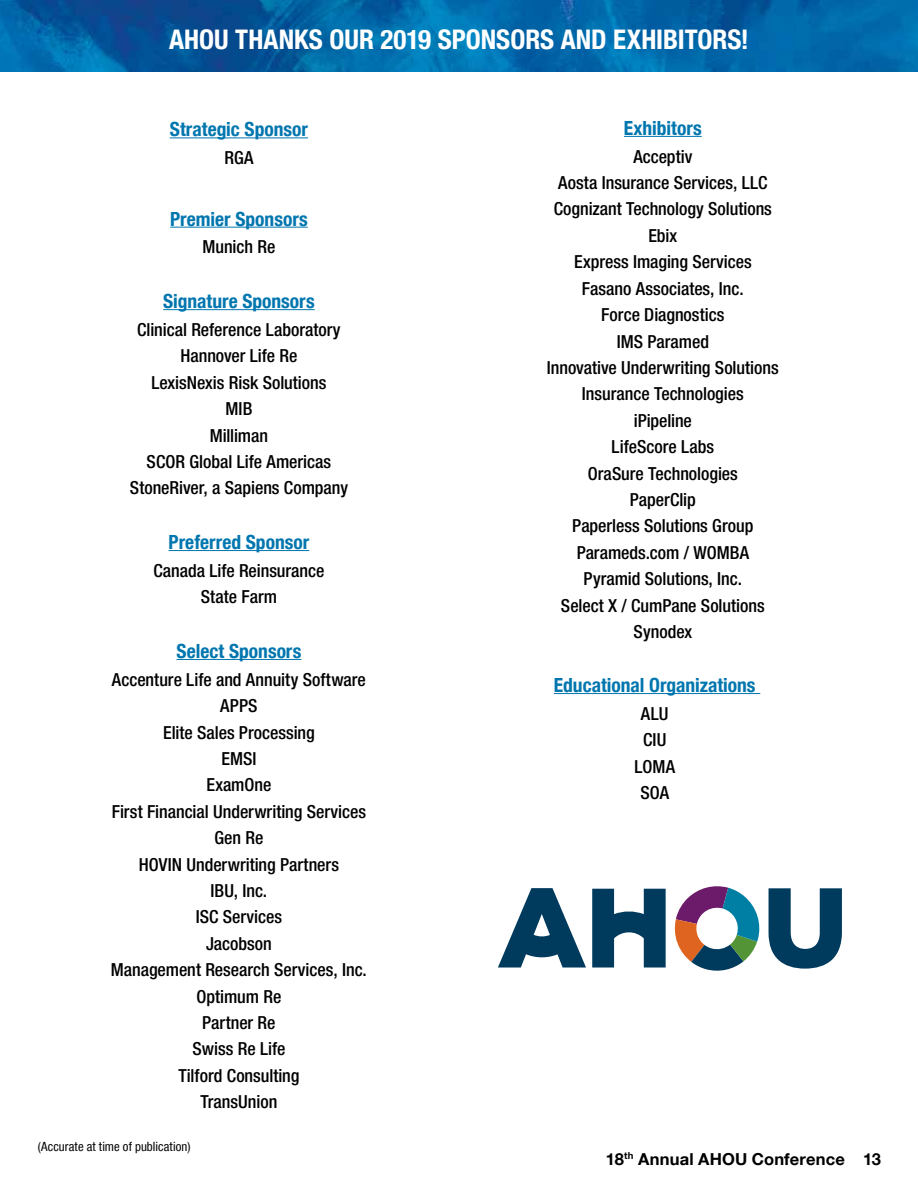
<style>
.page{position:relative;width:918px;height:1188px;background:#fff}
.page>*{position:absolute;margin:0;border:0;box-sizing:border-box;transform-origin:0 0}
.t1{font:700 condensed 27px "Helvetica Neue LT Com";color:#fff}
.t2{font:700 condensed 19.5px "Helvetica Neue LT Com";color:#0076af}
.t3{font:500 condensed 18px/26.4px "Helvetica Neue LT Com";color:#000;text-align:center}
.t4{font:700 16.5px "Helvetica Neue LT Com";letter-spacing:.01em;color:#000}
.t5{font:condensed 12.75px "Helvetica Neue LT Com";letter-spacing:.01em;color:#000}
</style>
<div class="page">
<hr style="left:170px;top:137px;width:138px;height:1px;background:#0076af">
<hr style="left:170px;top:227px;width:138px;height:1px;background:#0076af">
<hr style="left:163px;top:309px;width:152px;height:1px;background:#0076af">
<hr style="left:169px;top:550px;width:140px;height:1px;background:#0076af">
<hr style="left:177px;top:659px;width:124px;height:1px;background:#0076af">
<img style="left:0;top:0;width:918px;height:71px">
<hr style="left:554px;top:693px;width:206px;height:1px;background:#0076af">
<hr style="left:624px;top:136px;width:78px;height:1px;background:#0076af">
<svg style="left:498px;top:888px;width:88px;height:80px"></svg>
<svg style="left:769px;top:888px;width:73px;height:81px"></svg>
<svg style="left:674px;top:886px;width:86px;height:85px"></svg>
<svg style="left:592px;top:889px;width:74px;height:79px"></svg>
<h1 class="t1" style="left:169px;top:23px;width:581px">AHOU THANKS OUR 2019 SPONSORS AND EXHIBITORS!</h1>
<p class="t2" style="left:170px;top:118px;width:140px">Strategic Sponsor</p>
<p class="t3" style="left:224px;top:144px;width:31px">RGA</p>
<p class="t2" style="left:170px;top:207px;width:139px">Premier Sponsors</p>
<p class="t3" style="left:203px;top:234px;width:74px">Munich Re</p>
<p class="t2" style="left:163px;top:290px;width:153px">Signature Sponsors</p>
<p class="t3" style="left:130px;top:316px;width:220px">Clinical Reference Laboratory<br>Hannover Life Re<br>LexisNexis Risk Solutions<br>MIB<br>Milliman<br>SCOR Global Life Americas<br>StoneRiver, a Sapiens Company</p>
<p class="t2" style="left:169px;top:530px;width:142px">Preferred Sponsor</p>
<p class="t3" style="left:153px;top:557px;width:173px">Canada Life Reinsurance<br>State Farm</p>
<p class="t2" style="left:177px;top:639px;width:126px">Select Sponsors</p>
<p class="t3" style="left:111px;top:666px;width:257px">Accenture Life and Annuity Software<br>APPS<br>Elite Sales Processing<br>EMSI<br>ExamOne<br>First Financial Underwriting Services<br>Gen Re<br>HOVIN Underwriting Partners<br>IBU, Inc.<br>ISC Services<br>Jacobson<br>Management Research Services, Inc.<br>Optimum Re<br>Partner Re<br>Swiss Re Life<br>Tilford Consulting<br>TransUnion</p>
<p class="t5" style="left:38px;top:1139px;width:154px">(Accurate at time of publication)</p>
<p class="t2" style="left:624px;top:116px;width:79px">Exhibitors</p>
<p class="t3" style="left:547px;top:143px;width:233px">Acceptiv<br>Aosta Insurance Services, LLC<br>Cognizant Technology Solutions<br>Ebix<br>Express Imaging Services<br>Fasano Associates, Inc.<br>Force Diagnostics<br>IMS Paramed<br>Innovative Underwriting Solutions<br>Insurance Technologies<br>iPipeline<br>LifeScore Labs<br>OraSure Technologies<br>PaperClip<br>Paperless Solutions Group<br>Parameds.com / WOMBA<br>Pyramid Solutions, Inc.<br>Select X / CumPane Solutions<br>Synodex</p>
<p class="t2" style="left:554px;top:673px;width:203px">Educational Organizations</p>
<p class="t3" style="left:634px;top:700px;width:42px">ALU<br>CIU<br>LOMA<br>SOA</p>
<p class="t4" style="left:606px;top:1148px;width:277px">18<sup>th</sup> Annual AHOU Conference 13</p>
</div>
